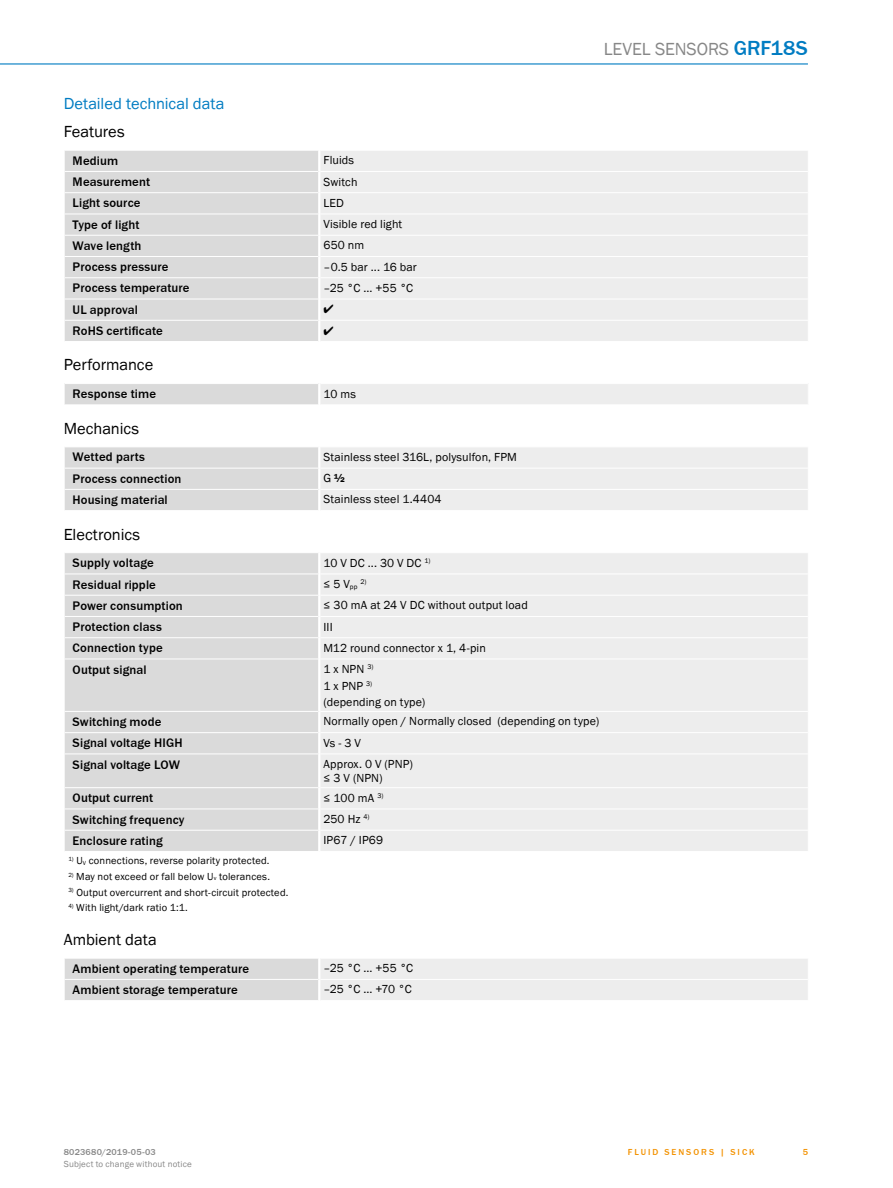
<style>
.page{position:relative;width:893px;height:1188px;background:#fff}
.page>*{position:absolute;margin:0;border:0;box-sizing:border-box;transform-origin:0 0}
.t1{font:18px "SICK Franklin";letter-spacing:-.005em;color:#878787}
.t2{font:16.5px "SICK Franklin";color:#000}
.t3{font:16.5px "SICK Franklin";color:#007cc2}
.t4{font:500 12.75px "SICK Franklin";letter-spacing:.01em;color:#000}
.t5{font:12px/16.5px "SICK Franklin";letter-spacing:.01em;color:#000}
.t6{font:12px "SICK Symbols OT";color:#000}
.t7{font:10.5px "SICK Franklin";letter-spacing:.015em;color:#000}
.t8{font:9px "SICK Franklin";letter-spacing:.02em;color:#878787}
.t9{font:500 9px "SICK Franklin";letter-spacing:.02em;color:#878787}
.t10{font:500 9px "SICK Franklin";letter-spacing:.225em;color:#f39200}
.t11{font:6.9px "SICK Franklin";color:#000}
.s1{font-weight:500;font-size:21px;color:#007cc2}
.s2{font-weight:700}
.s3{font-size:6.15px}
</style>
<div class="page">
<hr style="left:0;top:63px;width:808px;height:2px;background:#007cc2">
<div style="left:65px;top:151px;width:253px;height:190px;background:#dadada"></div>
<div style="left:320px;top:151px;width:488px;height:190px;background:#ededed"></div>
<hr style="left:65px;top:171px;width:253px;height:1px;background:#fff">
<hr style="left:320px;top:171px;width:488px;height:1px;background:#fff">
<hr style="left:65px;top:192px;width:253px;height:1px;background:#fff">
<hr style="left:320px;top:192px;width:488px;height:1px;background:#fff">
<hr style="left:65px;top:214px;width:253px;height:1px;background:#fff">
<hr style="left:320px;top:214px;width:488px;height:1px;background:#fff">
<hr style="left:65px;top:235px;width:253px;height:1px;background:#fff">
<hr style="left:320px;top:235px;width:488px;height:1px;background:#fff">
<hr style="left:65px;top:256px;width:253px;height:1px;background:#fff">
<hr style="left:320px;top:256px;width:488px;height:1px;background:#fff">
<hr style="left:65px;top:277px;width:253px;height:1px;background:#fff">
<hr style="left:320px;top:277px;width:488px;height:1px;background:#fff">
<hr style="left:65px;top:299px;width:253px;height:1px;background:#fff">
<hr style="left:320px;top:299px;width:488px;height:1px;background:#fff">
<hr style="left:65px;top:320px;width:253px;height:1px;background:#fff">
<svg style="left:64px;top:151px;width:1px;height:190px"></svg>
<hr style="left:320px;top:320px;width:488px;height:1px;background:#fff">
<div style="left:64px;top:384px;width:255px;height:21px;background:#dadada"></div>
<div style="left:319px;top:384px;width:489px;height:21px;background:#ededed"></div>
<svg style="left:64px;top:383px;width:1px;height:22px"></svg>
<hr style="left:65px;top:404px;width:253px;height:1px;background:#fff">
<hr style="left:320px;top:404px;width:488px;height:1px;background:#fff">
<hr style="left:318px;top:383px;width:2px;height:22px;background:#fff">
<svg style="left:64px;top:447px;width:744px;height:63px;background:#e7e7e7"></svg>
<hr style="left:318px;top:489px;width:2px;height:22px;background:#fff">
<div style="left:65px;top:553px;width:253px;height:298px;background:#dadada"></div>
<div style="left:320px;top:553px;width:488px;height:298px;background:#ededed"></div>
<hr style="left:65px;top:574px;width:253px;height:1px;background:#fff">
<hr style="left:320px;top:574px;width:488px;height:1px;background:#fff">
<hr style="left:65px;top:595px;width:253px;height:1px;background:#fff">
<hr style="left:320px;top:595px;width:488px;height:1px;background:#fff">
<hr style="left:65px;top:616px;width:253px;height:1px;background:#fff">
<hr style="left:320px;top:616px;width:488px;height:1px;background:#fff">
<hr style="left:65px;top:637px;width:253px;height:1px;background:#fff">
<svg style="left:64px;top:553px;width:1px;height:105px"></svg>
<hr style="left:320px;top:637px;width:488px;height:1px;background:#fff">
<hr style="left:65px;top:659px;width:253px;height:1px;background:#fff">
<hr style="left:320px;top:659px;width:488px;height:1px;background:#fff">
<hr style="left:65px;top:711px;width:253px;height:1px;background:#fff">
<hr style="left:320px;top:711px;width:488px;height:1px;background:#fff">
<hr style="left:65px;top:732px;width:253px;height:1px;background:#fff">
<svg style="left:64px;top:712px;width:1px;height:41px"></svg>
<hr style="left:320px;top:732px;width:488px;height:1px;background:#fff">
<hr style="left:65px;top:754px;width:253px;height:1px;background:#fff">
<hr style="left:320px;top:754px;width:488px;height:1px;background:#fff">
<hr style="left:65px;top:787px;width:253px;height:1px;background:#fff">
<hr style="left:320px;top:787px;width:488px;height:1px;background:#fff">
<hr style="left:65px;top:809px;width:253px;height:1px;background:#fff">
<hr style="left:320px;top:809px;width:488px;height:1px;background:#fff">
<hr style="left:65px;top:830px;width:253px;height:1px;background:#fff">
<svg style="left:64px;top:788px;width:1px;height:63px"></svg>
<hr style="left:320px;top:830px;width:488px;height:1px;background:#fff">
<svg style="left:64px;top:958px;width:744px;height:42px;background:#e7e7e7"></svg>
<hr style="left:318px;top:979px;width:2px;height:22px;background:#fff">
<h1 class="t1" style="left:604px;top:38px;width:205px">Level sensors <span class="s1">GRF18S</span></h1>
<p class="t3" style="left:64px;top:93px;width:162px">Detailed technical data</p>
<p class="t2" style="left:64px;top:121px;width:62px">Features</p>
<p class="t4" style="left:73px;top:153px;width:47px">Medium</p>
<p class="t5" style="left:324px;top:152px;width:32px">Fluids</p>
<p class="t4" style="left:73px;top:174px;width:79px">Measurement</p>
<p class="t5" style="left:324px;top:173px;width:35px">Switch</p>
<p class="t4" style="left:73px;top:195px;width:69px">Light source</p>
<p class="t5" style="left:324px;top:195px;width:22px">LED</p>
<p class="t4" style="left:73px;top:216px;width:68px">Type of light</p>
<p class="t5" style="left:324px;top:216px;width:80px">Visible red light</p>
<p class="t4" style="left:73px;top:238px;width:70px">Wave length</p>
<p class="t5" style="left:324px;top:237px;width:42px">650 nm</p>
<p class="t4" style="left:73px;top:259px;width:97px">Process pressure</p>
<p class="t5" style="left:324px;top:258px;width:95px">–0.5 bar ... 16 bar</p>
<p class="t4" style="left:73px;top:280px;width:118px">Process temperature</p>
<p class="t5" style="left:324px;top:280px;width:91px">–25 °C ... +55 °C</p>
<p class="t4" style="left:73px;top:301px;width:67px">UL approval</p>
<p class="t6" style="left:324px;top:304px;width:12px">●</p>
<p class="t4" style="left:73px;top:323px;width:92px">RoHS certificate</p>
<p class="t6" style="left:324px;top:325px;width:12px">●</p>
<p class="t2" style="left:64px;top:355px;width:91px">Performance</p>
<p class="t4" style="left:73px;top:386px;width:85px">Response time</p>
<p class="t5" style="left:324px;top:386px;width:34px">10 ms</p>
<p class="t2" style="left:64px;top:418px;width:77px">Mechanics</p>
<p class="t4" style="left:73px;top:449px;width:74px">Wetted parts</p>
<p class="t5" style="left:324px;top:449px;width:195px">Stainless steel 316L, polysulfon, FPM</p>
<p class="t4" style="left:73px;top:471px;width:110px">Process connection</p>
<p class="t5" style="left:324px;top:470px;width:23px">G <span class="s2">½</span></p>
<p class="t4" style="left:73px;top:492px;width:97px">Housing material</p>
<p class="t5" style="left:324px;top:491px;width:120px">Stainless steel 1.4404</p>
<p class="t2" style="left:64px;top:524px;width:78px">Electronics</p>
<p class="t4" style="left:73px;top:555px;width:83px">Supply voltage</p>
<p class="t5" style="left:324px;top:555px;width:109px">10 V DC ... 30 V DC <sup>1)</sup></p>
<p class="t4" style="left:73px;top:576px;width:85px">Residual ripple</p>
<p class="t5" style="left:324px;top:576px;width:35px">≤ 5 V<sub>pp</sub></p>
<p class="t11" style="left:360px;top:577px;width:8px">2)</p>
<p class="t4" style="left:73px;top:598px;width:112px">Power consumption</p>
<p class="t5" style="left:324px;top:597px;width:206px">≤ 30 mA at 24 V DC without output load</p>
<p class="t4" style="left:73px;top:619px;width:91px">Protection class</p>
<p class="t5" style="left:324px;top:618px;width:11px">III</p>
<p class="t4" style="left:73px;top:640px;width:92px">Connection type</p>
<p class="t5" style="left:324px;top:640px;width:164px">M12 round connector x 1, 4-pin</p>
<p class="t4" style="left:73px;top:661px;width:76px">Output signal</p>
<p class="t5" style="left:324px;top:661px;width:103px">1 x NPN <sup>3)<br></sup>1x PNP <sup>3) </sup>(depending on type)</p>
<p class="t4" style="left:73px;top:714px;width:90px">Switching mode</p>
<p class="t5" style="left:324px;top:713px;width:277px">Normally open / Normally closed (depending on type)</p>
<p class="t4" style="left:73px;top:735px;width:111px">Signal voltage HIGH</p>
<p class="t5" style="left:324px;top:735px;width:34px">Vs - 3 V</p>
<p class="t4" style="left:73px;top:756px;width:109px">Signal voltage LOW</p>
<p class="t5" style="left:324px;top:757px;width:91px;line-height:14.4px">Approx. 0 V (PN P) ≤ 3 V (NPN)</p>
<p class="t4" style="left:73px;top:790px;width:82px">Output current</p>
<p class="t5" style="left:324px;top:790px;width:61px">≤ 100 mA <sup>3)</sup></p>
<p class="t4" style="left:73px;top:811px;width:113px">Switching frequency</p>
<p class="t5" style="left:324px;top:811px;width:47px">250 Hz <sup>4)</sup></p>
<p class="t4" style="left:73px;top:833px;width:91px">Enclosure rating</p>
<p class="t5" style="left:324px;top:832px;width:61px">IP67 / IP69</p>
<p class="t7" style="left:68px;top:854px;width:203px"><sup>1)</sup> U<span class="s3">V</span> connections, reverse polarity protected.</p>
<p class="t7" style="left:68px;top:870px;width:203px"><sup>2)</sup> May not exceed or fall below U<span class="s3">v</span> tolerances.</p>
<p class="t7" style="left:68px;top:886px;width:221px"><sup>3)</sup> O utput overcurrent and short-circuit protected.</p>
<p class="t7" style="left:68px;top:901px;width:121px"><sup>4)</sup> With light/dark ratio 1:1.</p>
<p class="t2" style="left:64px;top:929px;width:95px">Ambient data</p>
<p class="t4" style="left:73px;top:961px;width:178px">Ambient operating temperature</p>
<p class="t5" style="left:324px;top:960px;width:91px">–25 °C ... +55 °C</p>
<p class="t4" style="left:73px;top:982px;width:167px">Ambient storage temperature</p>
<p class="t5" style="left:324px;top:981px;width:90px">–25 °C ... +70 °C</p>
<p class="t9" style="left:64px;top:1146px;width:94px">8023680/2019-05-03</p>
<p class="t10" style="left:628px;top:1146px;width:128px">Fluid sensors | SI CK</p>
<p class="t8" style="left:64px;top:1159px;width:130px">Subject to change without notice</p>
<p class="t10" style="left:803px;top:1146px;width:7px">5</p>
</div>
